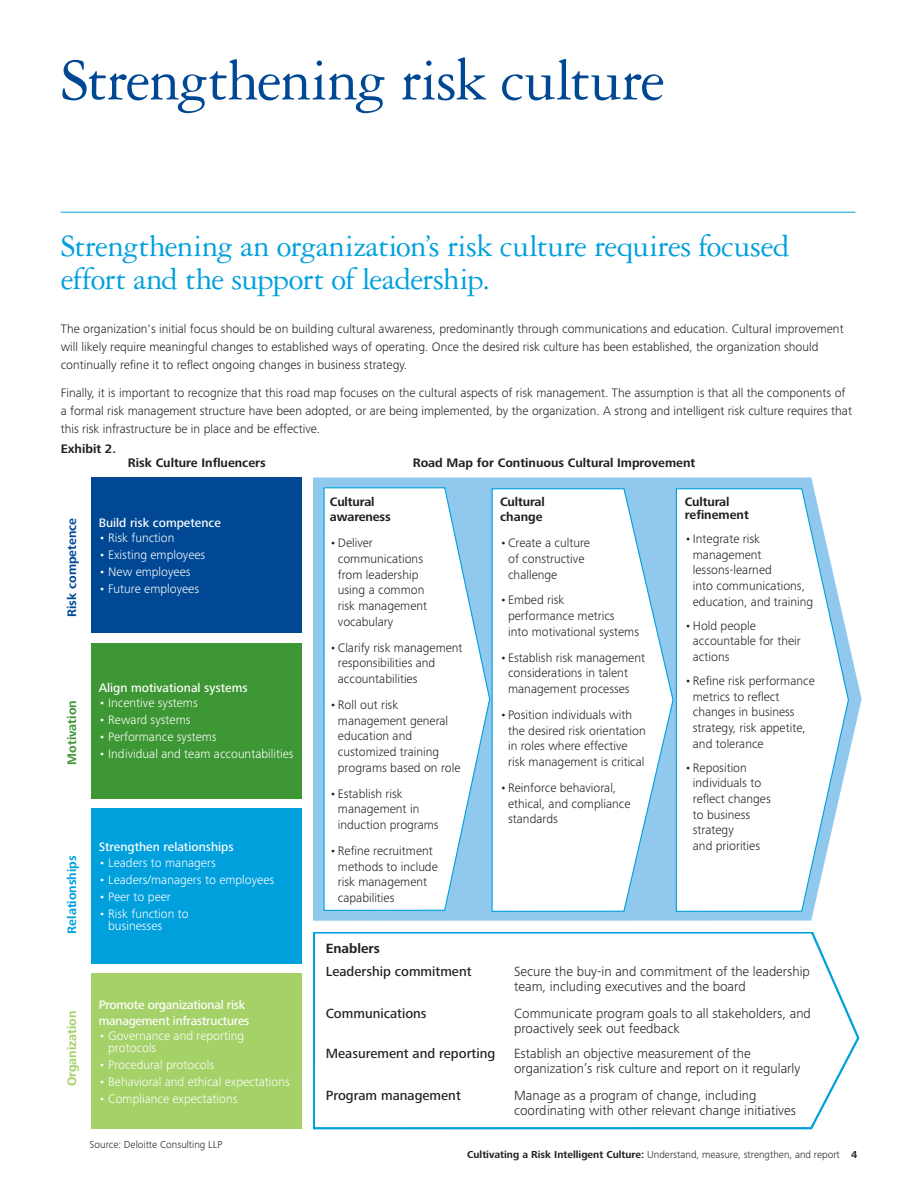
<style>
.page{position:relative;width:918px;height:1188px;background:#fff}
.page>*{position:absolute;margin:0;border:0;box-sizing:border-box;transform-origin:0 0}
.t1{font:63px "Garamond 3 LT Std";letter-spacing:-.025em;color:#004894}
.t2{font:33px/33px "Garamond 3 LT Std";letter-spacing:-.02em;color:#00a0dd}
.t3{font:300 13.8px/14.7px "Frutiger Next Pro";color:#241f1f}
.t4{font:500 13.8px "Frutiger Next Pro";color:#241f1f}
.t5{font:700 13.8px "Frutiger Next Pro";color:#241f1f}
.t6{font:300 12.75px/15.8px "Frutiger Next Pro";color:#241f1f}
.t7{font:300 12.75px/12.1px "Frutiger Next Pro";color:#fff}
.t8{font:700 12.75px/15.8px "Frutiger Next Pro";color:#241f1f}
.t9{font:500 12.75px "Frutiger Next Pro";color:#fff}
.t10{font:500 12.75px/16.2px "Frutiger Next Pro";letter-spacing:-.02em;color:#fff}
.t11{font:700 12.75px "Frutiger Next Pro";color:#004894}
.t12{font:700 12.75px "Frutiger Next Pro";color:#00a0dd}
.t13{font:700 12.75px "Frutiger Next Pro";color:#a5d169}
.t14{font:700 12.75px "Frutiger Next Pro";color:#3e9735}
.t15{font:300 10.5px "Frutiger Next Pro";color:#241f1f}
.s1{font-weight:700}
</style>
<div class="page">
<hr style="left:61px;top:212px;width:794px;height:1px;background:#00a0dd">
<div style="left:91px;top:478px;width:212px;height:155px;background:#004894"></div>
<div style="left:91px;top:643px;width:212px;height:155px;background:#3e9735"></div>
<div style="left:91px;top:808px;width:212px;height:156px;background:#00a0dd"></div>
<div style="left:91px;top:974px;width:212px;height:155px;background:#a5d169"></div>
<svg style="left:312px;top:932px;width:548px;height:198px"></svg>
<svg style="left:313px;top:478px;width:549px;height:443px;fill:#91c8ed"></svg>
<svg style="left:323px;top:486px;width:168px;height:426px"></svg>
<svg style="left:491px;top:487px;width:183px;height:425px"></svg>
<svg style="left:675px;top:487px;width:175px;height:425px"></svg>
<div style="left:303px;top:478px;width:10px;height:651px;background:#fff"></div>
<h1 class="t1" style="left:61px;top:46px;width:606px">Strengthening risk culture</h1>
<h2 class="t2" style="left:61px;top:230px;width:731px">Strengthening an organization’s risk culture requires focused effort and the support of leadership.</h2>
<p class="t6" style="left:61px;top:320px;width:784px;line-height:18px">The organization's initial focus should be on building cultural awareness, predominantly through communications and education. Cultural improvement will likely require meaningful changes to established ways of operating. Once the desired risk culture has been established, the organization should continually refine it to reflect ongoing changes in business strategy.</p>
<p class="t6" style="left:61px;top:384px;width:793px;line-height:18px">Finally, it is important to recognize that this road map focuses on the cultural aspects of risk management. The assumption is that all the components of a formal risk management structure have been adopted, or are being implemented, by the organization. A strong and intelligent risk culture requires that this risk infrastructure be in place and be effective.</p>
<p class="t8" style="left:128px;top:455px;width:140px">Risk Culture Influencers</p>
<p class="t8" style="left:61px;top:441px;width:57px">Exhibit 2.</p>
<p class="t8" style="left:413px;top:455px;width:284px">Road Map for Continuous Cultural Improvement</p>
<p class="t11" style="left:65px;top:617px;width:101px;rotate:-90deg">Risk competence</p>
<p class="t9" style="left:99px;top:515px;width:124px">Build risk competence</p>
<p class="t7" style="left:99px;top:531px;width:77px">• Risk function</p>
<p class="t7" style="left:99px;top:548px;width:108px">• Existing employees</p>
<p class="t7" style="left:99px;top:565px;width:93px">• New employees</p>
<p class="t7" style="left:99px;top:582px;width:102px">• Future employees</p>
<p class="t14" style="left:65px;top:765px;width:66px;rotate:-90deg">Motivation</p>
<p class="t9" style="left:99px;top:681px;width:150px">Align motivational systems</p>
<p class="t7" style="left:99px;top:697px;width:101px">• Incentive systems</p>
<p class="t7" style="left:99px;top:714px;width:93px">• Reward systems</p>
<p class="t7" style="left:99px;top:731px;width:120px">• Performance systems</p>
<p class="t7" style="left:99px;top:748px;width:196px">• Individual and team accountabilities</p>
<p class="t12" style="left:65px;top:934px;width:80px;rotate:-90deg">Relationships</p>
<p class="t9" style="left:99px;top:840px;width:137px">Strengthen relationships</p>
<p class="t7" style="left:99px;top:856px;width:119px">• Leaders to managers</p>
<p class="t7" style="left:99px;top:873px;width:177px">• Leaders/managers to employees</p>
<p class="t7" style="left:99px;top:890px;width:74px">• Peer to peer</p>
<p class="t7" style="left:108px;top:907px;width:82px;text-indent:-10px">• Risk function to businesses</p>
<p class="t13" style="left:65px;top:1086px;width:77px;rotate:-90deg">Organization</p>
<p class="t10" style="left:99px;top:996px;width:152px">Promote organizational risk management infrastructures</p>
<p class="t7" style="left:108px;top:1030px;width:137px;text-indent:-10px">• Governance and reporting protocols</p>
<p class="t7" style="left:99px;top:1059px;width:117px">• Procedural protocols</p>
<p class="t7" style="left:99px;top:1076px;width:193px">• Behavioral and ethical expectations</p>
<p class="t7" style="left:99px;top:1093px;width:140px">• Compliance expectations</p>
<p class="t15" style="left:90px;top:1138px;width:134px">Source: Deloitte Consulting LLP</p>
<p class="t8" style="left:330px;top:494px;width:62px">Cultural awareness</p>
<p class="t6" style="left:338px;top:535px;width:91px;text-indent:-8px">• Deliver communications from leadership using a common risk management vocabulary</p>
<p class="t6" style="left:338px;top:640px;width:126px;text-indent:-8px">• Clarify risk management responsibilities and accountabilities</p>
<p class="t6" style="left:338px;top:697px;width:124px;text-indent:-8px">• Roll out risk management general education and customized training programs based on role</p>
<p class="t6" style="left:338px;top:786px;width:102px;text-indent:-8px">• Establish risk management in induction programs</p>
<p class="t6" style="left:338px;top:843px;width:101px;text-indent:-8px">• Refine recruitment methods to include risk management capabilities</p>
<p class="t8" style="left:500px;top:494px;width:46px">Cultural change</p>
<p class="t6" style="left:508px;top:535px;width:83px;text-indent:-8px">• Create a culture of constructive challenge</p>
<p class="t6" style="left:508px;top:592px;width:132px;text-indent:-8px">• Embed risk<br>performance metrics<br>into motivational systems</p>
<p class="t6" style="left:508px;top:650px;width:138px;text-indent:-8px">• Establish risk management considerations in talent management processes</p>
<p class="t6" style="left:508px;top:707px;width:139px;text-indent:-8px">• Position individuals with the desired risk orientation in roles where effective risk management is critical</p>
<p class="t6" style="left:508px;top:780px;width:124px;text-indent:-8px">• Reinforce behavioral, ethical, and compliance standards</p>
<p class="t8" style="left:685px;top:495px;width:65px;line-height:13.5px">Cultural refinement</p>
<p class="t6" style="left:693px;top:531px;width:122px;text-indent:-8px">• Integrate risk management lessons-learned<br>into communications, education, and training</p>
<p class="t6" style="left:693px;top:618px;width:109px;text-indent:-8px">• Hold people accountable for their actions</p>
<p class="t6" style="left:693px;top:673px;width:123px;text-indent:-8px">• Refine risk performance metrics to reflect changes in business strategy, risk appetite, and tolerance</p>
<p class="t6" style="left:693px;top:759px;width:79px;text-indent:-8px">• Reposition individuals to reflect changes to business strategy<br>and priorities</p>
<p class="t5" style="left:326px;top:941px;width:56px">Enablers</p>
<p class="t4" style="left:326px;top:964px;width:147px">Leadership commitment</p>
<p class="t3" style="left:514px;top:964px;width:297px">Secure the buy-in and commitment of the leadership team, including executives and the board</p>
<p class="t4" style="left:326px;top:1006px;width:102px">Communications</p>
<p class="t3" style="left:514px;top:1006px;width:298px">Communicate program goals to all stakeholders, and proactively seek out feedback</p>
<p class="t4" style="left:326px;top:1045px;width:171px">Measurement and reporting</p>
<p class="t3" style="left:514px;top:1046px;width:288px">Establish an objective measurement of the organization’s risk culture and report on it regularly</p>
<p class="t4" style="left:326px;top:1087px;width:137px">Program management</p>
<p class="t3" style="left:514px;top:1088px;width:283px">Manage as a program of change, including coordinating with other relevant change initiatives</p>
<p class="t15" style="left:467px;top:1148px;width:391px"><span class="s1">Cultivating a Risk Intelligent Culture:</span> Understand, measure, strengthen, and report <span class="s1">4</span></p>
</div>
